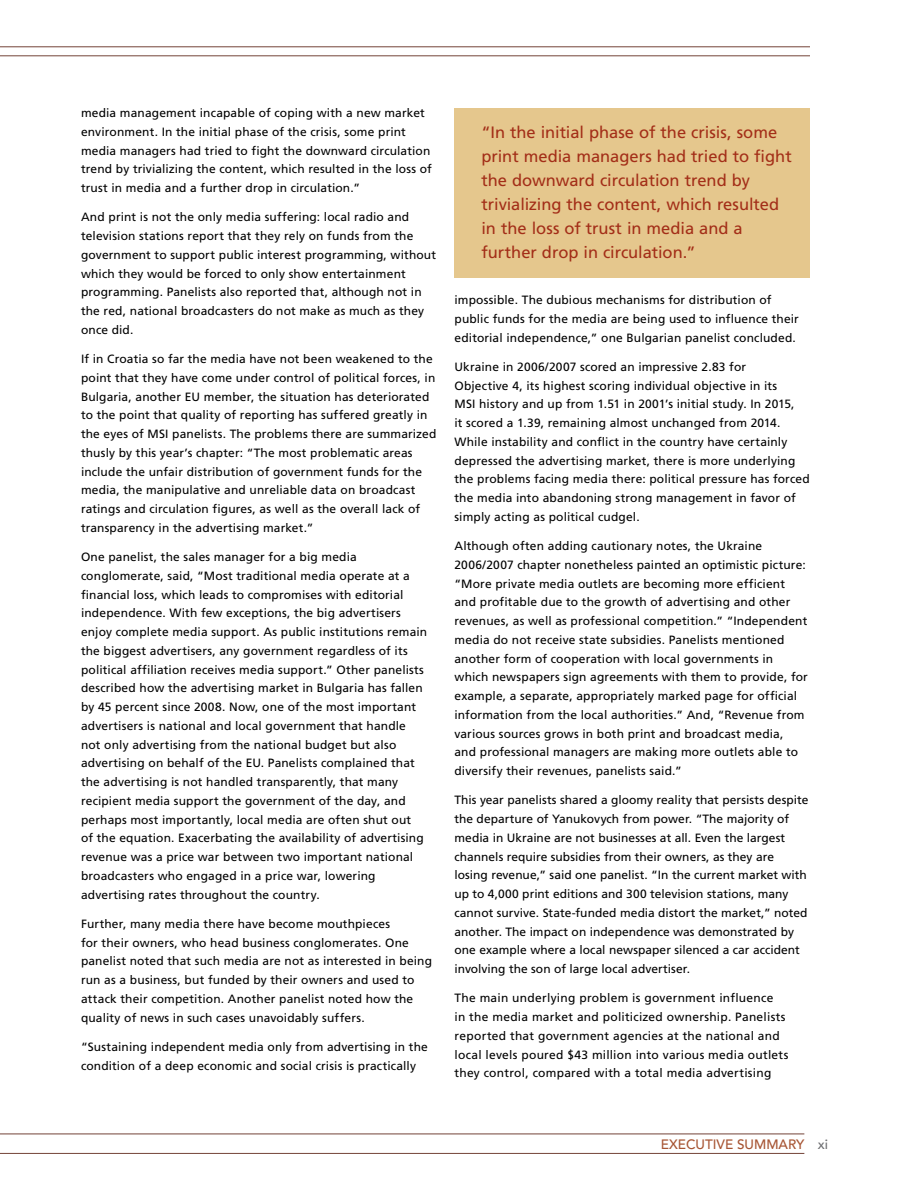
<style>
.page{position:relative;width:918px;height:1188px;background:#fff}
.page>*{position:absolute;margin:0;border:0;box-sizing:border-box;transform-origin:0 0}
.t1{font:16.5px/24px "Frutiger LT Pro";color:#a32e18}
.t2{font:500 13.5px "Avenir";color:#a75534}
.t3{font:12px/18.8px "Frutiger LT Pro";letter-spacing:.01em;color:#000}
.s1{color:#6d6e71}
</style>
<div class="page">
<hr style="left:0;top:46px;width:810px;height:1px;background:#734338">
<hr style="left:0;top:55px;width:810px;height:1px;background:#734338">
<hr style="left:0;top:1134px;width:804px;height:1px;background:#734338">
<hr style="left:0;top:1153px;width:804px;height:1px;background:#734338">
<div style="left:454px;top:108px;width:356px;height:169px;background:#e5c78d"></div>
<p class="t3" style="left:81px;top:104px;width:352px">media management incapable of coping with a new market environment. In the initial phase of the crisis, some print media managers had tried to fight the downward circulation trend by trivializing the content, which resulted in the loss of trust in media and a further drop in circulation.”</p>
<p class="t3" style="left:81px;top:209px;width:357px">And print is not the only media suffering: local radio and television stations report that they rely on funds from the government to support public interest programming, without which they would be forced to only show entertainment programming. Panelists also reported that, although not in the red, national broadcasters do not make as much as they once did.</p>
<p class="t3" style="left:81px;top:350px;width:357px">If in Croatia so far the media have not been weakened to the point that they have come under control of political forces, in Bulgaria, another EU member, the situation has deteriorated to the point that quality of reporting has suffered greatly in the eyes of MSI panelists. The problems there are summarized thusly by this year’s chapter: “The most problematic areas include the unfair distribution of government funds for the media, the manipulative and unreliable data on broadcast ratings and circulation figures, as well as the overall lack of transparency in the advertising market.”</p>
<p class="t3" style="left:81px;top:548px;width:348px">One panelist, the sales manager for a big media conglomerate, said, “Most traditional media operate at a financial loss, which leads to compromises with editorial independence. With few exceptions, the big advertisers enjoy complete media support. As public institutions remain the biggest advertisers, any government regardless of its political affiliation receives media support.” Other panelists described how the advertising market in Bulgaria has fallen by 45 percent since 2008. Now, one of the most important advertisers is national and local government that handle not only advertising from the national budget but also advertising on behalf of the EU. Panelists complained that the advertising is not handled transparently, that many recipient media support the government of the day, and perhaps most importantly, local media are often shut out<br>of the equation. Exacerbating the availability of advertising revenue was a price war between two important national broadcasters who engaged in a price war, lowering advertising rates throughout the country.</p>
<p class="t3" style="left:81px;top:915px;width:353px">Further, many media there have become mouthpieces<br>for their owners, who head business conglomerates. One panelist noted that such media are not as interested in being run as a business, but funded by their owners and used to attack their competition. Another panelist noted how the quality of news in such cases unavoidably suffers.</p>
<p class="t3" style="left:81px;top:1038px;width:348px">“Sustaining independent media only from advertising in the condition of a deep economic and social crisis is practically</p>
<h1 class="t1" style="left:482px;top:122px;width:312px">“In the initial phase of the crisis, some print media managers had tried to fight the downward circulation trend by trivializing the content, which resulted in the loss of trust in media and a further drop in circulation.”</h1>
<p class="t3" style="left:454px;top:292px;width:346px">impossible. The dubious mechanisms for distribution of public funds for the media are being used to influence their editorial independence,” one Bulgarian panelist concluded.</p>
<p class="t3" style="left:454px;top:358px;width:357px">Ukraine in 2006/2007 scored an impressive 2.83 for<br>Objective 4, its highest scoring individual objective in its<br>MSI history and up from 1.51 in 2001’s initial study. In 2015,<br>it scored a 1.39, remaining almost unchanged from 2014.<br>While instability and conflict in the country have certainly depressed the advertising market, there is more underlying the problems facing media there: political pressure has forced the media into abandoning strong management in favor of simply acting as political cudgel.</p>
<p class="t3" style="left:454px;top:538px;width:355px">Although often adding cautionary notes, the Ukraine 2006/2007 chapter nonetheless painted an optimistic picture: “More private media outlets are becoming more efficient and profitable due to the growth of advertising and other revenues, as well as professional competition.” “Independent media do not receive state subsidies. Panelists mentioned another form of cooperation with local governments in which newspapers sign agreements with them to provide, for example, a separate, appropriately marked page for official information from the local authorities.” And, “Revenue from various sources grows in both print and broadcast media, and professional managers are making more outlets able to diversify their revenues, panelists said.”</p>
<p class="t3" style="left:454px;top:792px;width:355px">This year panelists shared a gloomy reality that persists despite the departure of Yanukovych from power. “The majority of media in Ukraine are not businesses at all. Even the largest channels require subsidies from their owners, as they are losing revenue,” said one panelist. “In the current market with up to 4,000 print editions and 300 television stations, many cannot survive. State-funded media distort the market,” noted another. The impact on independence was demonstrated by one example where a local newspaper silenced a car accident involving the son of large local advertiser.</p>
<p class="t3" style="left:454px;top:990px;width:335px">The main underlying problem is government influence<br>in the media market and politicized ownership. Panelists reported that government agencies at the national and local levels poured $43 million into various media outlets they control, compared with a total media advertising</p>
<p class="t2" style="left:661px;top:1139px;width:169px">EXECUTIVE SUMMARY <span class="s1">xi</span></p>
</div>
